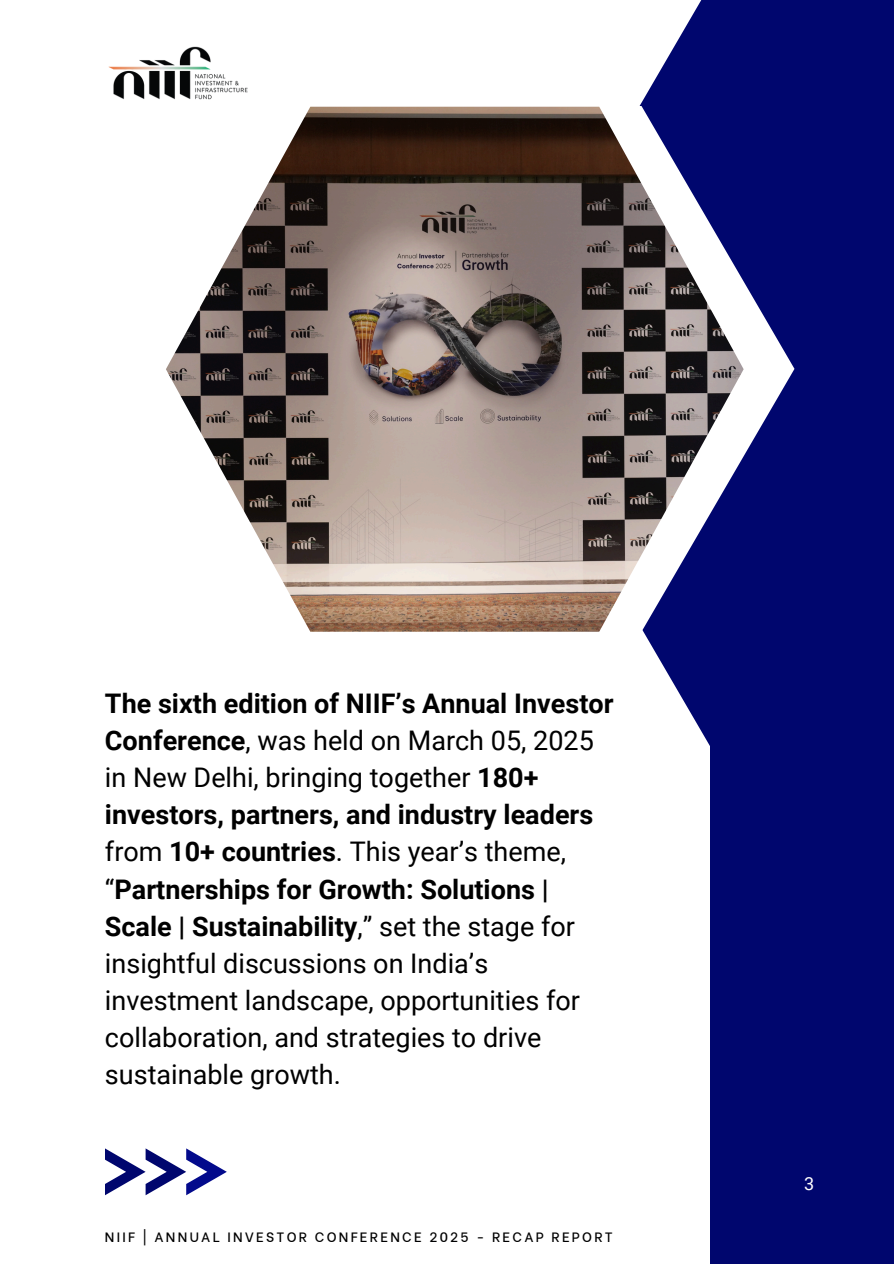
<style>
.page{position:relative;width:894px;height:1264px;background:#fff}
.page>*{position:absolute;margin:0;border:0;box-sizing:border-box;transform-origin:0 0}
.t1{font:27px/37.2px "Roboto";color:#000}
.t2{font:18px "Roboto";color:#fff}
.t3{font:500 13.5px "Be Vietnam";letter-spacing:.17em;color:#000001}
.s1{font-weight:700}
</style>
<div class="page">
<div style="left:709px;top:0;width:184px;height:1263px;background:#00066e"></div>
<svg style="left:488px;top:0;width:307px;height:932px"></svg>
<svg style="left:310px;top:106px;width:484px;height:525px"></svg>
<img style="left:166px;top:107px;width:577px;height:524px">
<svg style="left:105px;top:1148px;width:122px;height:47px"></svg>
<img style="left:108px;top:46px;width:143px;height:100px">
<p class="t1" style="left:105px;top:685px;width:510px"><span class="s1">The sixth edition of NIIF’s Annual Investor Conference</span>, was held on March 05, 2025 in New Delhi, bringing together <span class="s1">180+ investors, partners, and industry leaders </span>from <span class="s1">10+ countries</span>. This year’s theme, “<span class="s1">Partnerships for Growth: Solutions | Scale | Sustainability</span>,” set the stage for insightful discussions on India’s investment landscape, opportunities for collaboration, and strategies to drive sustainable growth.</p>
<h1 class="t3" style="left:105px;top:1225px;width:509px">NIIF | ANNUAL INVESTOR CONFERENCE 2025 - RECAP REPORT</h1>
<p class="t2" style="left:804px;top:1173px;width:12px">3</p>
</div>
